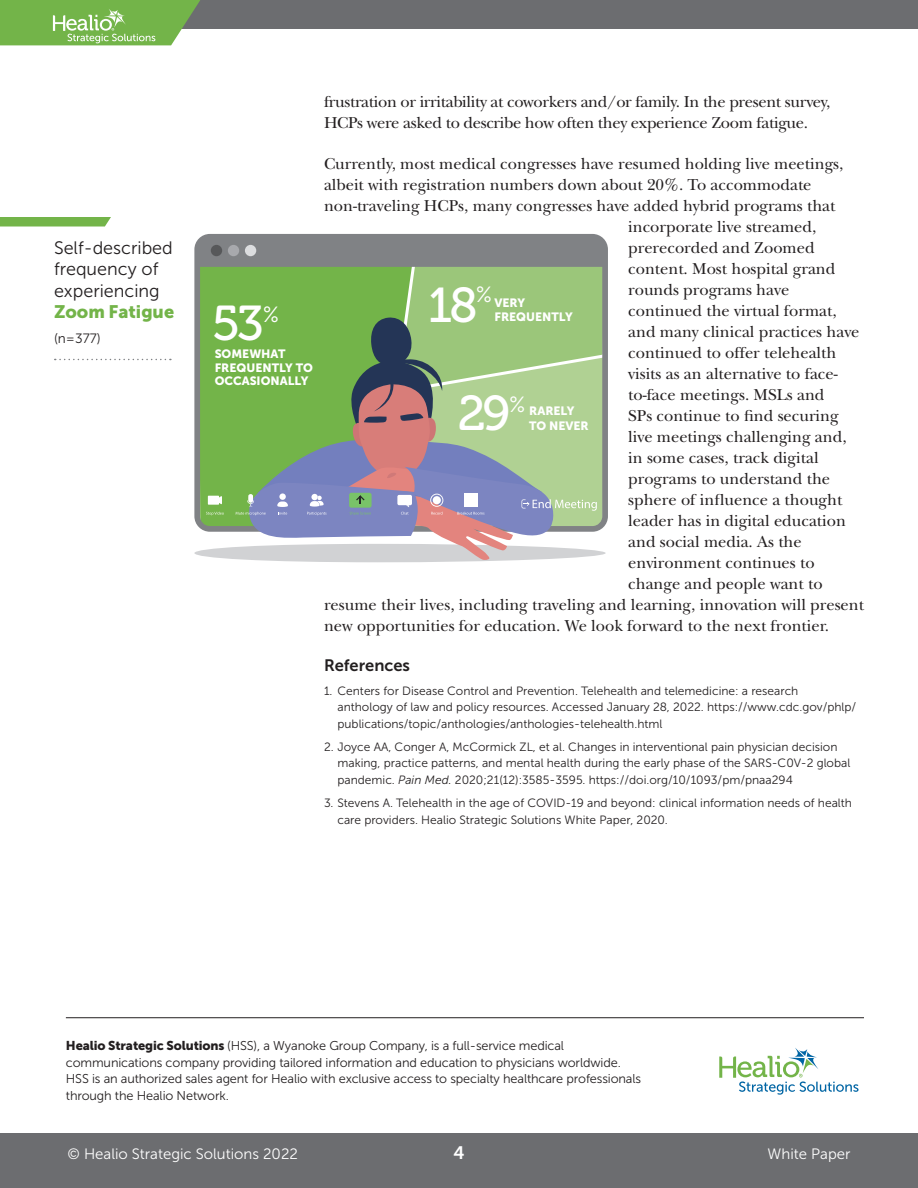
<style>
.page{position:relative;width:918px;height:1188px;background:#fff}
.page>*{position:absolute;margin:0;border:0;box-sizing:border-box;transform-origin:0 0}
.t1{font:48.75px "Museo 500";color:#fff}
.t2{font:18px/21.6px "Museo Sans 300";color:#231f20}
.t3{font:18px "Museo Sans 900";color:#73b449}
.t4{font:18px "Museo Sans 700";color:#fff}
.t5{font:16.5px "New Baskerville";color:#231f20}
.t6{font:16.5px/21px "New Baskerville";letter-spacing:-.02em;color:#231f20}
.t7{font:16.5px "Museo Sans 700";color:#231f20}
.t8{font:15px "Museo Sans 300";color:#fff}
.t9{font:13.5px "Museo Sans 300";color:#231f20}
.t10{font:12.75px/16.5px "Museo Sans 300";letter-spacing:-.01em;color:#231f20}
.t11{font:12px/16.5px "Museo Sans 300";color:#231f20}
.t12{font:12px/13.5px "Museo Sans 900";color:#fff}
.s1{font-style:italic}
.s2{font-family:"Museo Sans 900"}
</style>
<div class="page">
<div style="left:0;top:1133px;width:918px;height:55px;background:#6c6d70"></div>
<div style="left:0;top:0;width:918px;height:28px;background:#6c6d70"></div>
<svg style="left:0;top:0;width:200px;height:45px;background:#82ba5e"></svg>
<svg style="left:194px;top:237px;width:414px;height:325px;background:#93ac84"></svg>
<div style="left:464px;top:493px;width:6px;height:7px;background:#fff"></div>
<div style="left:471px;top:493px;width:7px;height:7px;background:#fff"></div>
<div style="left:471px;top:501px;width:7px;height:6px;background:#fff"></div>
<svg style="left:0;top:217px;width:111px;height:10px"></svg>
<svg style="left:719px;top:1048px;width:140px;height:47px"></svg>
<hr style="left:66px;top:1017px;width:798px;height:1px;background:#231f20">
<svg style="left:55px;top:359px;width:116px;height:1px"></svg>
<p class="t2" style="left:54px;top:237px;width:120px">Self-described frequency of experiencing</p>
<p class="t3" style="left:54px;top:302px;width:122px">ZOOM FATIGUE</p>
<p class="t9" style="left:54px;top:332px;width:48px">(n=377)</p>
<h1 class="t1" style="left:212px;top:297px;width:69px">53<sup>%</sup></h1>
<p class="t12" style="left:215px;top:347px;width:100px">SOMEWHAT<br>FREQUENTLY TO<br>OCCASIONALLY</p>
<p class="t6" style="left:324px;top:91px;width:508px">frustration or irritability at coworkers and/or family. In the present survey,<br>HCPs were asked to describe how often they experience Zoom fatigue.</p>
<p class="t5" style="left:324px;top:154px;width:521px">Currently, most medical congresses have resumed holding live meetings,</p>
<p class="t5" style="left:324px;top:175px;width:489px">albeit with registration numbers down about 20%. To accommodate</p>
<p class="t5" style="left:324px;top:196px;width:513px">non-traveling HCPs, many congresses have added hybrid programs that</p>
<p class="t5" style="left:628px;top:217px;width:190px">incorporate live streamed,</p>
<p class="t5" style="left:628px;top:238px;width:188px">prerecorded and Zoomed</p>
<p class="t5" style="left:628px;top:259px;width:209px">content. Most hospital grand</p>
<p class="t5" style="left:628px;top:280px;width:163px">rounds programs have</p>
<p class="t5" style="left:628px;top:301px;width:210px">continued the virtual format,</p>
<p class="t5" style="left:628px;top:322px;width:233px">and many clinical practices have</p>
<p class="t5" style="left:628px;top:343px;width:210px">continued to offer telehealth</p>
<p class="t5" style="left:628px;top:364px;width:211px">visits as an alternative to face-</p>
<p class="t5" style="left:628px;top:385px;width:198px">to-face meetings. MSLs and</p>
<p class="t5" style="left:628px;top:406px;width:212px">SPs continue to find securing</p>
<p class="t5" style="left:628px;top:427px;width:220px">live meetings challenging and,</p>
<p class="t5" style="left:628px;top:448px;width:192px">in some cases, track digital</p>
<p class="t5" style="left:628px;top:469px;width:203px">programs to understand the</p>
<p class="t5" style="left:628px;top:490px;width:216px">sphere of influence a thought</p>
<p class="t5" style="left:628px;top:511px;width:219px">leader has in digital education</p>
<p class="t5" style="left:628px;top:532px;width:175px">and social media. As the</p>
<p class="t5" style="left:628px;top:553px;width:188px">environment continues to</p>
<p class="t5" style="left:628px;top:574px;width:196px">change and people want to</p>
<p class="t5" style="left:324px;top:595px;width:542px">resume their lives, including traveling and learning, innovation will present</p>
<p class="t5" style="left:324px;top:616px;width:507px">new opportunities for education. We look forward to the next frontier.</p>
<p class="t7" style="left:324px;top:657px;width:88px">References</p>
<p class="t11" style="left:338px;top:682px;width:520px;text-indent:-14px">1. Centers for Disease Control and Prevention. Telehealth and telemedicine: a research anthology of law and policy resources. Accessed January 28, 2022. https://www.cdc.gov/phlp/ publications/topic/anthologies/anthologies-telehealth.html</p>
<p class="t11" style="left:338px;top:739px;width:514px;text-indent:-14px">2. Joyce AA, Conger A, McCormick ZL, et al. Changes in interventional pain physician decision making, practice patterns, and mental health during the early phase of the SARS-C0V-2 global pandemic. <span class="s1">Pain Med.</span> 2020;21(12):3585-3595. https://doi.org/10/1093/pm/pnaa294</p>
<p class="t11" style="left:338px;top:795px;width:516px;text-indent:-14px">3. Stevens A. Telehealth in the age of COVID-19 and beyond: clinical information needs of health care providers. Healio Strategic Solutions White Paper, 2020.</p>
<h1 class="t1" style="left:428px;top:278px;width:66px">18<sup>%</sup></h1>
<p class="t12" style="left:494px;top:296px;width:80px;line-height:14.4px">VERY<br>FREQUENTLY</p>
<h1 class="t1" style="left:458px;top:387px;width:69px">29<sup>%</sup></h1>
<p class="t12" style="left:529px;top:404px;width:61px;line-height:14.4px">RARELY<br>TO NEVER</p>
<p class="t10" style="left:66px;top:1038px;width:577px"><span class="s2">HEALIO STRATEGIC SOLUTIONS</span> (HSS), a Wyanoke Group Company, is a full-service medical communications company providing tailored information and education to physicians worldwide.<br>HSS is an authorized sales agent for Healio with exclusive access to specialty healthcare professionals through the Healio Network.</p>
<p class="t8" style="left:68px;top:1146px;width:232px">© Healio Strategic Solutions 2022</p>
<p class="t4" style="left:453px;top:1143px;width:13px">4</p>
<p class="t8" style="left:768px;top:1146px;width:84px">White Paper</p>
</div>
